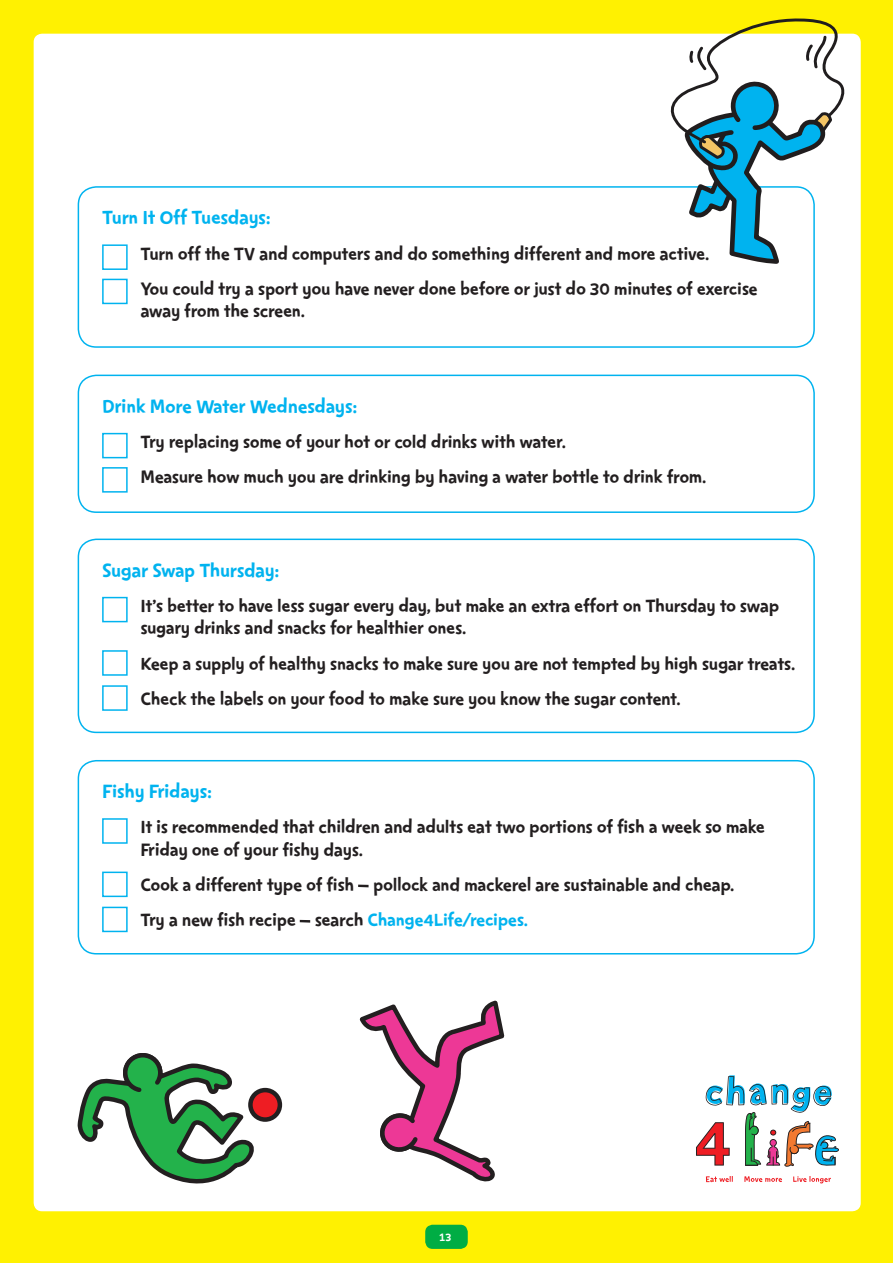
<style>
.page{position:relative;width:893px;height:1263px;background:#fff101}
.page>*{position:absolute;margin:0;border:0;box-sizing:border-box;transform-origin:0 0}
.main{font:22.5px "Change 4 Life Text";letter-spacing:-.02em;color:#00b3ef}
.main-2{font:21px/22.5px "Change 4 Life Text";letter-spacing:-.02em;color:#231f20}
.t1{font:13.5px "Change 4 Life Text";color:#fff}
.s1{color:#00b3ef}
.s2{color:#00aeef}
</style>
<div class="page">
<div style="left:34px;top:34px;width:827px;height:1177px;background:#fff;border-radius:9px"></div>
<div style="left:425px;top:1225px;width:43px;height:24px;background:#00ad44;border-radius:7px"></div>
<svg style="left:706px;top:1176px;width:27px;height:6px"></svg>
<svg style="left:744px;top:1176px;width:38px;height:6px"></svg>
<svg style="left:793px;top:1176px;width:38px;height:7px"></svg>
<svg style="left:696px;top:1075px;width:143px;height:92px"></svg>
<div style="left:78px;top:186px;width:737px;height:162px;border:2px solid #00b3ef;border-radius:18px"></div>
<div style="left:102px;top:244px;width:26px;height:26px;border:2px solid #00b3ef"></div>
<div style="left:102px;top:279px;width:26px;height:25px;border:2px solid #00b3ef"></div>
<div style="left:78px;top:375px;width:737px;height:138px;border:2px solid #00b3ef;border-radius:18px"></div>
<div style="left:102px;top:433px;width:26px;height:25px;border:2px solid #00b3ef"></div>
<div style="left:102px;top:467px;width:26px;height:26px;border:2px solid #00b3ef"></div>
<div style="left:78px;top:539px;width:737px;height:194px;border:2px solid #00b3ef;border-radius:18px"></div>
<div style="left:102px;top:597px;width:26px;height:25px;border:2px solid #00b3ef"></div>
<div style="left:102px;top:650px;width:26px;height:26px;border:2px solid #00b3ef"></div>
<div style="left:102px;top:685px;width:26px;height:26px;border:2px solid #00b3ef"></div>
<div style="left:78px;top:760px;width:737px;height:194px;border:2px solid #00b3ef;border-radius:18px"></div>
<svg style="left:358px;top:885px;width:11px;height:2px"></svg>
<svg style="left:300px;top:920px;width:10px;height:3px"></svg>
<div style="left:102px;top:818px;width:26px;height:26px;border:2px solid #00b3ef"></div>
<div style="left:102px;top:871px;width:26px;height:26px;border:2px solid #00b3ef"></div>
<div style="left:102px;top:907px;width:26px;height:25px;border:2px solid #00b3ef"></div>
<div style="left:250px;top:1090px;width:30px;height:29px;background:#ee1d23;border-radius:50%"></div>
<div style="left:248px;top:1088px;width:34px;height:34px;border:4px solid #231f20;border-radius:50%"></div>
<svg style="left:80px;top:1053px;width:180px;height:131px"></svg>
<svg style="left:359px;top:1000px;width:146px;height:182px"></svg>
<svg style="left:666px;top:18px;width:193px;height:439px"></svg>
<p class="main" style="left:102px;top:209px;width:170px">Turn It Off Tuesdays:</p>
<p class="main-2" style="left:140px;top:243px;width:570px">Turn off the TV and computers and do something different and more active.</p>
<p class="main-2" style="left:140px;top:279px;width:619px">You could try a sport you have never done before or just do 30 minutes of exercise away from the screen.</p>
<p class="main" style="left:102px;top:397px;width:257px">Drink More Water Wednesdays:</p>
<p class="main-2" style="left:140px;top:432px;width:427px">Try replacing some of your hot or cold drinks with water.</p>
<p class="main-2" style="left:140px;top:467px;width:567px">Measure how much you are drinking by having a water bottle to drink from.</p>
<p class="main" style="left:102px;top:561px;width:179px">Sugar Swap Thursday:</p>
<p class="main-2" style="left:140px;top:596px;width:640px">It’s better to have less sugar every day, but make an extra effort on Thursday to swap sugary drinks and snacks for healthier ones.</p>
<p class="main-2" style="left:140px;top:653px;width:656px">Keep a supply of healthy snacks to make sure you are not tempted by high sugar treats.</p>
<p class="main-2" style="left:140px;top:689px;width:542px">Check the labels on your food to make sure you know the sugar content.</p>
<p class="main" style="left:102px;top:782px;width:112px">Fishy Fridays:</p>
<p class="main-2" style="left:140px;top:817px;width:626px">It is recommended that children and adults eat two portions of fish a week so make<br>Friday one of your fishy days.</p>
<p class="main-2" style="left:140px;top:875px;width:596px">Cook a different type of fish pollock and mackerel are sustainable and cheap.</p>
<p class="main-2" style="left:140px;top:910px;width:389px">Try a new fish recipe search <span class="s1">Change4Life/recipe</span><span class="s2">s.</span></p>
<p class="t1" style="left:439px;top:1231px;width:14px">13</p>
</div>
